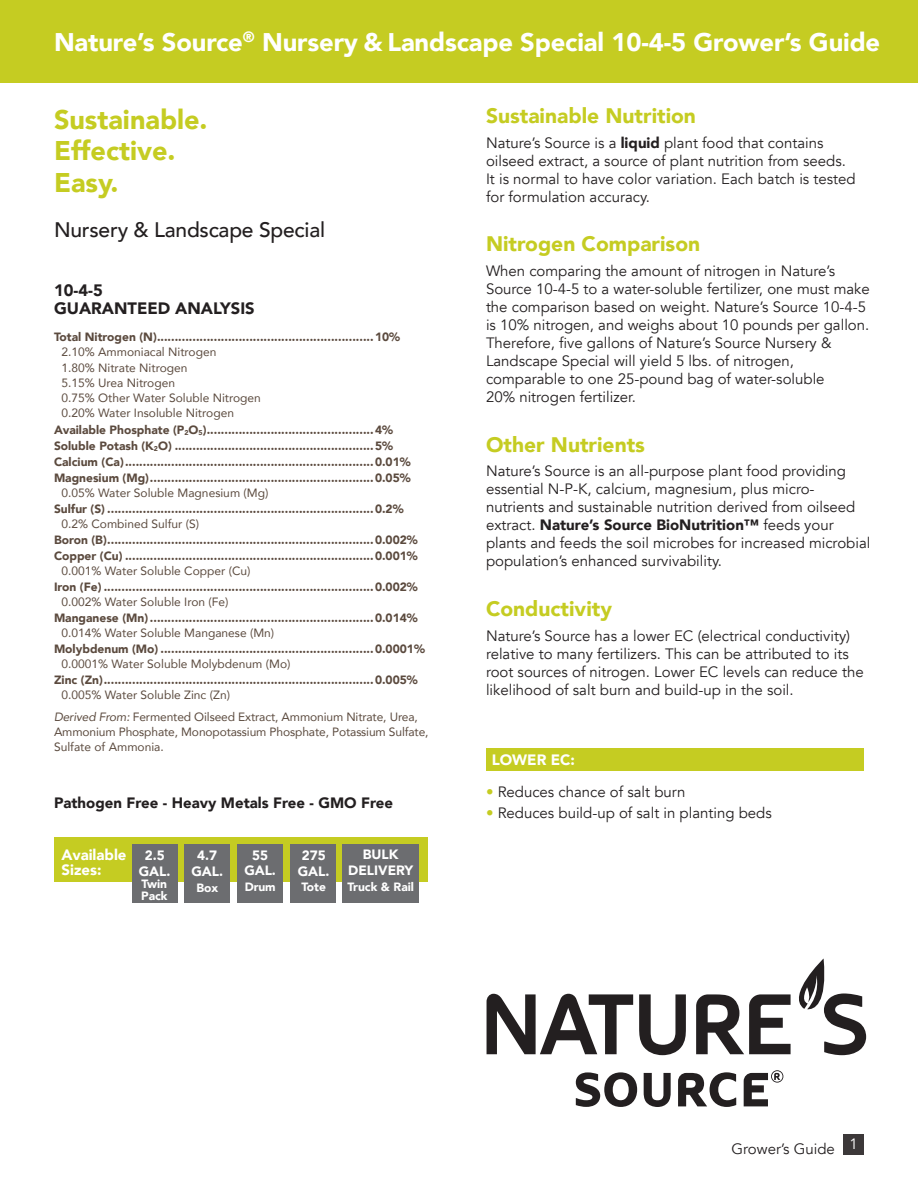
<style>
.page{position:relative;width:918px;height:1188px;background:#fff}
.page>*{position:absolute;margin:0;border:0;box-sizing:border-box;transform-origin:0 0}
.t1{font:900 27px "Avenir";color:#c5cc22}
.t2{font:900 25.5px "Avenir";letter-spacing:-.005em;color:#fff}
.t3{font:900 21px "Avenir";color:#c5cc22}
.t4{font:500 21px "Avenir";letter-spacing:-.01em;color:#231f20}
.body{font:900 16.5px/18px "Avenir";color:#231f20}
.t5{font:15px/18px "Avenir";color:#231f20}
.body_-_frm_retail{font:900 15px "Avenir";color:#231f20}
.body_-_frm_retail-2{font:900 15px/15px "Avenir";color:#fff}
.t6{font:15px "Avenir";color:#fff}
.body_-_frm_retail-3{font:900 13.5px/15px "Avenir";color:#fff;text-align:center}
.body_-_frm_retail-4{font:900 12px/15px "Avenir";color:#5b4a3e}
.body_-_frm_retail-5{font:12px/15px "Avenir";letter-spacing:-.01em;color:#5b4a3e}
.body_-_frm_retail-6{font:900 12px/11.2px "Avenir";color:#fff}
.s1{font-weight:400}
.s2{font-style:italic}
.s3{font-weight:900}
.s4{color:#c5cc22}
</style>
<div class="page">
<div style="left:0;top:0;width:918px;height:82px;background:#c5cc22"></div>
<svg style="left:576px;top:1072px;width:61px;height:35px"></svg>
<svg style="left:644px;top:1073px;width:27px;height:34px"></svg>
<svg style="left:678px;top:1072px;width:58px;height:35px"></svg>
<svg style="left:487px;top:994px;width:146px;height:60px"></svg>
<svg style="left:639px;top:994px;width:47px;height:61px"></svg>
<svg style="left:696px;top:958px;width:170px;height:97px"></svg>
<svg style="left:744px;top:1070px;width:39px;height:36px"></svg>
<div style="left:486px;top:748px;width:378px;height:23px;background:#c5cc22"></div>
<div style="left:844px;top:1134px;width:20px;height:20px;background:#3c3839"></div>
<div style="left:54px;top:837px;width:373px;height:45px;background:#c5cc22"></div>
<div style="left:184px;top:845px;width:46px;height:58px;background:#6c6d70"></div>
<div style="left:237px;top:845px;width:46px;height:58px;background:#6c6d70"></div>
<div style="left:290px;top:845px;width:46px;height:58px;background:#6c6d70"></div>
<div style="left:342px;top:845px;width:77px;height:58px;background:#6c6d70"></div>
<div style="left:132px;top:845px;width:46px;height:58px;background:#6c6d70"></div>
<p class="t2" style="left:54px;top:20px;width:828px">Nature’s Source<sup>®</sup> Nursery &amp; Landscape Special 10-4-5 Grower’s Guide</p>
<p class="t1" style="left:54px;top:96px;width:155px">Sustainable.</p>
<p class="t1" style="left:54px;top:127px;width:123px">Effective.</p>
<p class="t1" style="left:54px;top:159px;width:66px">Easy.</p>
<p class="t4" style="left:54px;top:212px;width:273px">Nursery &amp; Landscape Special</p>
<p class="body" style="left:54px;top:281px;width:202px">10-4-5<br>GUARANTEED ANALYSIS</p>
<p class="body_-_frm_retail-4" style="left:62px;top:329px;width:340px;text-indent:-8px">Total Nitrogen (N).............................................................10%<br><span class="s1">2.10% Ammoniacal Nitrogen</span></p>
<p class="body_-_frm_retail-5" style="left:62px;top:360px;width:201px">1.80% Nitrate Nitrogen<br>5.15% Urea Nitrogen<br>0.75% Other Water Soluble Nitrogen<br>0.20% Water Insoluble Nitrogen</p>
<p class="body_-_frm_retail-4" style="left:54px;top:422px;width:340px">Available Phosphate (P<sub>2</sub>O<sub>5</sub>)...............................................4%</p>
<p class="body_-_frm_retail-4" style="left:54px;top:438px;width:340px">Soluble Potash (K<sub>2</sub>O) ........................................................5%</p>
<p class="body_-_frm_retail-4" style="left:54px;top:454px;width:358px">Calcium (Ca)......................................................................0.01%</p>
<p class="body_-_frm_retail-4" style="left:62px;top:470px;width:351px;text-indent:-8px">Magnesium (Mg)...............................................................0.05%<br><span class="s1">0.05% Water Soluble Magnesium (Mg)</span></p>
<p class="body_-_frm_retail-4" style="left:62px;top:501px;width:344px;text-indent:-8px">Sulfur (S) ...........................................................................0.2%<br><span class="s1">0.2% Combined Sulfur (S)</span></p>
<p class="body_-_frm_retail-4" style="left:54px;top:532px;width:365px">Boron (B)...........................................................................0.002%</p>
<p class="body_-_frm_retail-4" style="left:62px;top:548px;width:358px;text-indent:-8px">Copper (Cu) ......................................................................0.001%<br><span class="s1">0.001% Water Soluble Copper (Cu)</span></p>
<p class="body_-_frm_retail-4" style="left:62px;top:579px;width:358px;text-indent:-8px">Iron (Fe) ............................................................................0.002%<br><span class="s1">0.002% Water Soluble Iron (Fe)</span></p>
<p class="body_-_frm_retail-4" style="left:62px;top:610px;width:358px;text-indent:-8px">Manganese (Mn)...............................................................0.014%<br><span class="s1">0.014% Water Soluble Manganese (Mn)</span></p>
<p class="body_-_frm_retail-4" style="left:62px;top:641px;width:365px;text-indent:-8px">Molybdenum (Mo) ............................................................0.0001%<br><span class="s1">0.0001% Water Soluble Molybdenum (Mo)</span></p>
<p class="body_-_frm_retail-4" style="left:62px;top:672px;width:358px;text-indent:-8px">Zinc (Zn)............................................................................0.005%<br><span class="s1">0.005% Water Soluble Zinc (Zn)</span></p>
<p class="body_-_frm_retail-5" style="left:54px;top:709px;width:376px"><span class="s2">Derived From:</span> Fermented Oilseed Extract, Ammonium Nitrate, Urea,<br>Ammonium Phosphate, Monopotassium Phosphate, Potassium Sulfate,<br>Sulfate of Ammonia.</p>
<p class="body_-_frm_retail" style="left:54px;top:790px;width:341px">Pathogen Free - Heavy Metals Free - GMO Free</p>
<p class="body_-_frm_retail-2" style="left:62px;top:846px;width:67px">Available<br>Sizes:</p>
<p class="body_-_frm_retail-3" style="left:197px;top:847px;width:21px">4.7</p>
<p class="body_-_frm_retail-3" style="left:145px;top:847px;width:21px">2.5</p>
<p class="body_-_frm_retail-3" style="left:139px;top:863px;width:33px">GAL.</p>
<p class="body_-_frm_retail-6" style="left:141px;top:878px;width:28px">Twin<br>Pack</p>
<p class="body_-_frm_retail-3" style="left:191px;top:863px;width:33px">GAL.</p>
<p class="body_-_frm_retail-6" style="left:196px;top:882px;width:23px">Box</p>
<p class="body_-_frm_retail-3" style="left:245px;top:847px;width:33px">55<br>GAL.</p>
<p class="body_-_frm_retail-6" style="left:245px;top:881px;width:32px">Drum</p>
<p class="body_-_frm_retail-3" style="left:302px;top:847px;width:25px">275</p>
<p class="body_-_frm_retail-3" style="left:298px;top:863px;width:33px">GAL.</p>
<p class="body_-_frm_retail-6" style="left:301px;top:881px;width:26px">Tote</p>
<p class="body_-_frm_retail-3" style="left:363px;top:847px;width:37px">BULK</p>
<p class="body_-_frm_retail-3" style="left:348px;top:863px;width:67px">DELIVERY</p>
<p class="body_-_frm_retail-6" style="left:347px;top:881px;width:68px">Truck &amp; Rail</p>
<p class="t3" style="left:486px;top:98px;width:211px">Sustainable Nutrition</p>
<p class="t5" style="left:486px;top:134px;width:371px">Nature’s Source is a <span class="s3">liquid</span> plant food that contains oilseed extract, a source of plant nutrition from seeds.<br>It is normal to have color variation. Each batch is tested for formulation accuracy.</p>
<p class="t3" style="left:486px;top:226px;width:216px">Nitrogen Comparison</p>
<p class="t5" style="left:486px;top:262px;width:385px">When comparing the amount of nitrogen in Nature’s Source 10-4-5 to a water-soluble fertilizer, one must make the comparison based on weight. Nature’s Source 10-4-5 is 10% nitrogen, and weighs about 10 pounds per gallon.<br>Therefore, five gallons of Nature’s Source Nursery &amp; Landscape Special will yield 5 lbs. of nitrogen, comparable to one 25-pound bag of water-soluble<br>20% nitrogen fertilizer.</p>
<p class="t3" style="left:486px;top:426px;width:160px">Other Nutrients</p>
<p class="t5" style="left:486px;top:462px;width:386px">Nature’s Source is an all-purpose plant food providing essential N-P-K, calcium, magnesium, plus micro&shy;nutrients and sustainable nutrition derived from oilseed extract. <span class="s3">Nature’s Source BioNutrition™</span> feeds your plants and feeds the soil microbes for increased microbial population’s enhanced survivability.</p>
<p class="t3" style="left:486px;top:591px;width:128px">Conductivity</p>
<p class="t5" style="left:486px;top:627px;width:379px">Nature’s Source has a lower EC (electrical conductivity) relative to many fertilizers. This can be attributed to its root sources of nitrogen. Lower EC levels can reduce the likelihood of salt burn and build-up in the soil.</p>
<p class="body_-_frm_retail-2" style="left:492px;top:752px;width:85px">LOWER EC:</p>
<p class="t5" style="left:486px;top:783px;width:201px"><span class="s4">•</span> Reduces chance of salt burn</p>
<p class="t5" style="left:486px;top:804px;width:287px"><span class="s4">•</span> Reduces build-up of salt in planting beds</p>
<p class="t5" style="left:732px;top:1140px;width:105px">Grower’s Guide</p>
<p class="t6" style="left:850px;top:1135px;width:10px">1</p>
</div>
